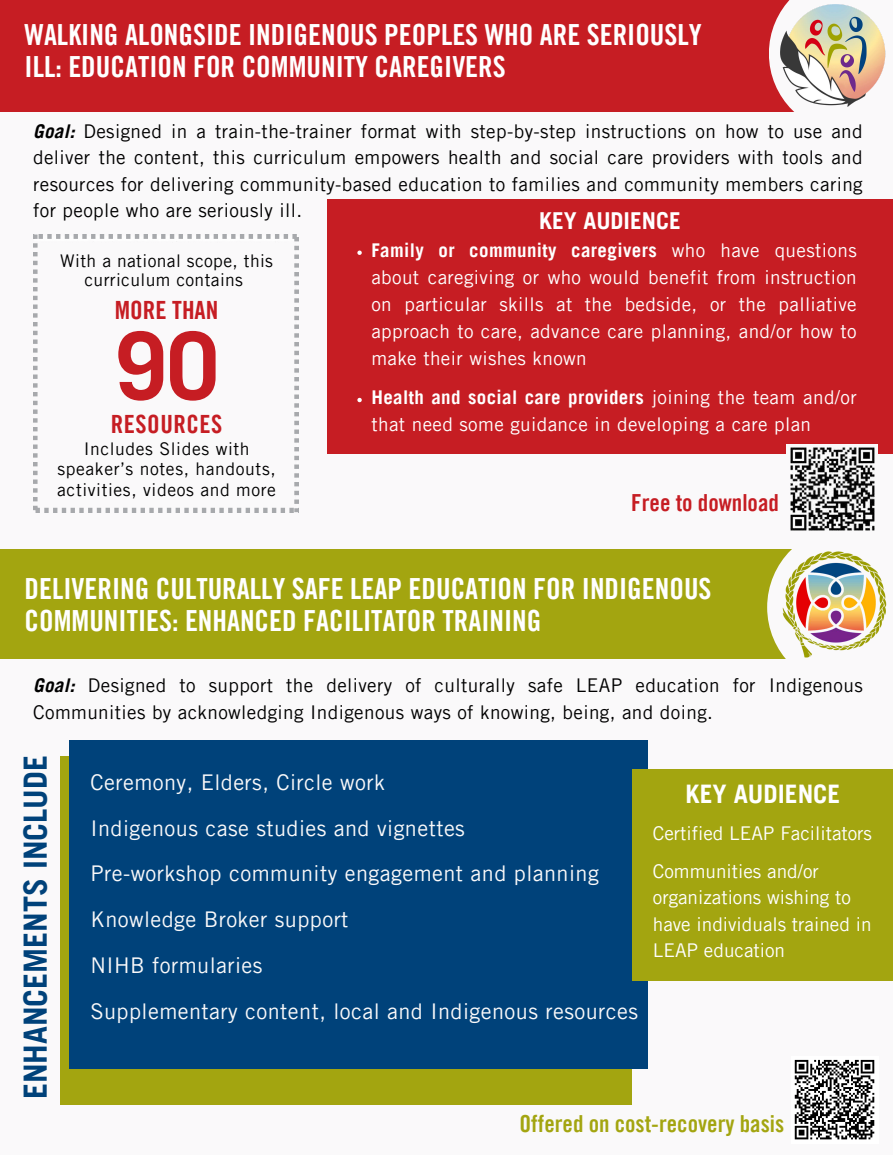
<style>
.page{position:relative;width:893px;height:1155px;background:#fff}
.page>*{position:absolute;margin:0;border:0;box-sizing:border-box;transform-origin:0 0}
.t1{font:700 94.05px "Trade Gothic LT Pro";color:#c61d23}
.t2{font:700 32.1px "Trade Gothic LT Pro";color:#00427a}
.t3{font:29.1px/31.7px "Trade Gothic LT Pro Bd Cn 20";color:#fff}
.t4{font:700 25.5px "Trade Gothic LT Pro";color:#fff}
.t5{font:25.2px "Trade Gothic LT Pro Bd Cn 20";letter-spacing:.02em;color:#c61d23}
.t6{font:25.2px "Trade Gothic LT Pro Bd Cn 20";color:#c61d23}
.t7{font:23.55px "Trade Gothic LT Pro Bd Cn 20";color:#c61d23}
.t8{font:23.4px "Trade Gothic LT Pro Bd Cn 20";color:#a3a510}
.t9{font:700 23.4px "Trade Gothic LT Pro";color:#fff}
.t10{font:21.6px/45.8px "Trade Gothic LT Pro";letter-spacing:.02em;color:#faf9fa}
.t11{font:18.9px/26.2px "Trade Gothic LT Pro";letter-spacing:.02em;color:#000;text-align:justify}
.t12{font:18.9px/27px "Trade Gothic LT Pro";color:#fff}
.t13{font:18.9px/27px "Trade Gothic LT Pro";letter-spacing:.02em;color:#fff}
.t14{font:17.55px/20.9px "Trade Gothic LT Pro";letter-spacing:.035em;color:#000;text-align:center}
.s1{font-weight:700;font-style:italic}
.s2{font-weight:700}
</style>
<div class="page">
<div style="left:0;top:0;width:892px;height:1155px;background:#faf9fa"></div>
<div style="left:0;top:0;width:842px;height:111px;background:#c61d23"></div>
<div style="left:768px;top:0;width:124px;height:134px;background:#faf9fa"></div>
<img style="left:778px;top:0;width:108px;height:110px">
<svg style="left:33px;top:235px;width:266px;height:277px"></svg>
<div style="left:327px;top:199px;width:565px;height:255px;background:#c61d23"></div>
<svg style="left:357px;top:251px;width:5px;height:4px"></svg>
<svg style="left:357px;top:398px;width:5px;height:4px"></svg>
<div style="left:0;top:549px;width:841px;height:110px;background:#a3a510"></div>
<svg style="left:767px;top:565px;width:12px;height:85px"></svg>
<img style="left:779px;top:549px;width:108px;height:110px">
<div style="left:60px;top:756px;width:572px;height:349px;background:#a3a510"></div>
<div style="left:70px;top:741px;width:578px;height:328px;background:#00427a"></div>
<div style="left:632px;top:769px;width:260px;height:212px;background:#a3a510"></div>
<div style="left:786px;top:444px;width:91px;height:90px;background:#faf9fa"></div>
<img style="left:790px;top:448px;width:84px;height:83px">
<div style="left:790px;top:1056px;width:88px;height:87px;background:#fff"></div>
<svg style="left:794px;top:1059px;width:81px;height:81px"></svg>
<h3 class="t3" style="left:25px;top:19px;width:678px">WALKING ALONGSIDE INDIGENOUS PEOPLES WHO ARE SERIOUSLY<br>ILL: EDUCATION FOR COMMUNITY CAREGIVERS</h3>
<p class="t11" style="left:33px;top:118px;width:831px"><span class="s1">Goal:</span> Designed in a train-the-trainer format with step-by-step instructions on how to use and deliver the content, this curriculum empowers health and social care providers with tools and resources for delivering community-based education to families and community members caring for people who are seriously ill.</p>
<p class="t9" style="left:539px;top:206px;width:143px">KEY AUDIENCE</p>
<p class="t14" style="left:60px;top:251px;width:214px;line-height:18.6px">With a national scope, this curriculum contains</p>
<h3 class="t6" style="left:115px;top:294px;width:105px">MORE THAN</h3>
<h1 class="t1" style="left:114px;top:308px;width:106px">90</h1>
<h3 class="t5" style="left:111px;top:409px;width:113px">RESOURCES</h3>
<p class="t14" style="left:57px;top:438px;width:220px">Includes Slides with speaker’s notes, handouts, activities, videos and more</p>
<p class="t12" style="left:371px;top:237px;width:487px;text-align:justify"><span class="s2">Family or community caregivers</span> who have questions about caregiving or who would benefit from instruction on particular skills at the bedside, or the palliative approach to care, advance care planning, and/or how to make their wishes known</p>
<p class="t13" style="left:371px;top:384px;width:487px"><span class="s2">Health and social care providers</span> joining the team and/or that need some guidance in developing a care plan</p>
<p class="t7" style="left:631px;top:489px;width:149px">Free to download</p>
<h3 class="t3" style="left:25px;top:573px;width:688px">DELIVERING CULTURALLY SAFE LEAP EDUCATION FOR INDIGENOUS<br>COMMUNITIES: ENHANCED FACILITATOR TRAINING</h3>
<p class="t11" style="left:33px;top:672px;width:831px"><span class="s1">Goal:</span> Designed to support the delivery of culturally safe LEAP education for Indigenous<br>Communities by acknowledging Indigenous ways of knowing, being, and doing.</p>
<h2 class="t2" style="left:16px;top:1099px;width:346px;rotate:-90deg">ENHANCEMENTS INCLUDE</h2>
<p class="t10" style="left:90px;top:759px;width:549px">Ceremony, Elders, Circle work<br>Indigenous case studies and vignettes<br>Pre-workshop community engagement and planning Knowledge Broker support<br>NIHB formularies<br>Supplementary content, local and Indigenous resources</p>
<h3 class="t4" style="left:685px;top:778px;width:156px">KEY AUDIENCE</h3>
<p class="t12" style="left:653px;top:814px;width:221px;line-height:38px">Certified LEAP Facilitators<br>Communities and/or</p>
<p class="t12" style="left:653px;top:884px;width:220px;line-height:26.2px">organizations wishing to have individuals trained in<br>LEAP education</p>
<p class="t8" style="left:519px;top:1110px;width:266px">Offered on cost-recovery basis</p>
</div>
